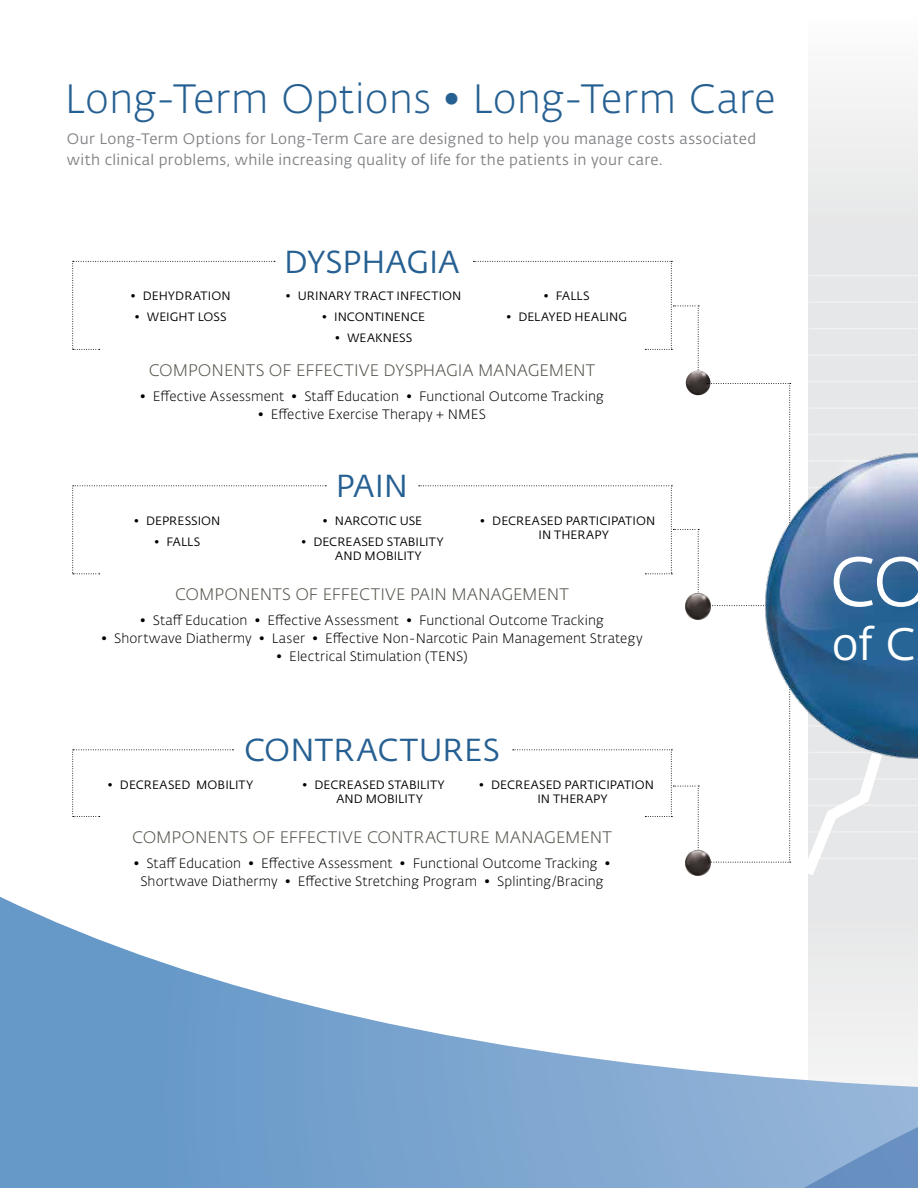
<style>
.page{position:relative;width:918px;height:1188px;background:#fff}
.page>*{position:absolute;margin:0;border:0;box-sizing:border-box;transform-origin:0 0}
.t1{font:69px "Fedra Sans Alt Pro";color:#fff}
.t2{font:45px "Fedra Sans Alt Pro";color:#fff}
.t3{font:300 40.5px "Fedra Sans Alt Pro";letter-spacing:.01em;color:#266092}
.t4{font:31.5px "Fedra Sans Alt Pro";color:#266092}
.t5{font:300 16.5px "Fedra Sans Alt Std";color:#54534a}
.t6{font:15px/21px "Fedra Sans Alt Pro";letter-spacing:.025em;color:#808285}
.t7{font:300 13.5px/18px "Fedra Sans Alt Std";letter-spacing:.01em;color:#000;text-align:center}
.t8{font:12px/14.4px "Fedra Sans Alt Std";letter-spacing:.005em;color:#000}
.s1{font-family:"Fedra Sans Alt Std"}
</style>
<div class="page">
<div style="left:809px;top:886px;width:109px;height:302px;background:#e6e7e8"></div>
<svg style="left:0;top:897px;width:809px;height:291px"></svg>
<svg style="left:76px;top:901px;width:842px;height:287px"></svg>
<svg style="left:711px;top:763px;width:80px;height:100px"></svg>
<div style="left:809px;top:0;width:109px;height:248px;background:linear-gradient(to bottom,#fefefe,#e4e5e6)"></div>
<svg style="left:808px;top:252px;width:110px;height:635px;background:#e7e8e9"></svg>
<svg style="left:72px;top:485px;width:254px;height:89px"></svg>
<svg style="left:72px;top:749px;width:161px;height:68px"></svg>
<svg style="left:513px;top:749px;width:186px;height:101px"></svg>
<img style="left:686px;top:850px;width:25px;height:26px">
<svg style="left:72px;top:261px;width:203px;height:89px"></svg>
<img style="left:686px;top:607px;width:25px;height:12px">
<svg style="left:419px;top:261px;width:372px;height:346px"></svg>
<img style="left:762px;top:451px;width:156px;height:311px">
<h3 class="t3" style="left:65px;top:71px;width:713px">Long-Term Options • Long-Term Care</h3>
<p class="t6" style="left:67px;top:128px;width:691px">Our Long-Term Options for Long-Term Care are designed to help you manage costs associated with clinical problems, while increasing quality of life for the patients in your care.</p>
<p class="t8" style="left:131px;top:289px;width:101px">• DEHYDRATION</p>
<p class="t8" style="left:135px;top:310px;width:93px">• WEIGHT LOSS</p>
<h3 class="t4" style="left:284px;top:240px;width:177px">DYSPHAGIA</h3>
<p class="t8" style="left:286px;top:289px;width:177px">• URINARY TRACT INFECTION</p>
<p class="t8" style="left:322px;top:310px;width:104px">• INCONTINENCE</p>
<p class="t8" style="left:335px;top:331px;width:79px">• WEAKNESS</p>
<p class="t8" style="left:544px;top:289px;width:47px">• FALLS</p>
<p class="t8" style="left:506px;top:310px;width:122px">• DELAYED HEALING</p>
<p class="t5" style="left:149px;top:360px;width:448px">COMPONENTS OF EFFECTIVE DYSPHAGIA MANAGEMENT</p>
<p class="t7" style="left:140px;top:387px;width:465px">• Effective Assessment • Staff Education • Functional Outcome Tracking</p>
<p class="t7" style="left:258px;top:405px;width:229px">• Effective Exercise Therapy + NMES</p>
<p class="t8" style="left:134px;top:513px;width:88px">• DEPRESSION</p>
<p class="t8" style="left:154px;top:534px;width:47px">• FALLS</p>
<h3 class="t4" style="left:336px;top:464px;width:74px">PAIN</h3>
<p class="t8" style="left:323px;top:513px;width:101px">• NARCOTIC USE</p>
<p class="t8" style="left:335px;top:534px;width:110px;text-indent:-34px">• DECREASED STABILITY<br>AND MOBILITY</p>
<p class="t8" style="left:539px;top:513px;width:118px;text-indent:-58px">• DECREASED PARTICIPATION<br>IN THERAPY</p>
<p class="t5" style="left:175px;top:585px;width:395px">COMPONENTS OF EFFECTIVE PAIN MANAGEMENT</p>
<p class="t7" style="left:140px;top:612px;width:465px">• Staff Education • Effective Assessment • Functional Outcome Tracking</p>
<p class="t7" style="left:101px;top:630px;width:543px">• Shortwave Diathermy • Laser • Effective Non-Narcotic Pain Management Strategy</p>
<p class="t7" style="left:276px;top:648px;width:193px">• Electrical Stimulation (TENS)</p>
<h3 class="t4" style="left:244px;top:728px;width:257px">CONTRACTURES</h3>
<p class="t8" style="left:108px;top:777px;width:147px">• DECREASED MOBILITY</p>
<p class="t8" style="left:336px;top:777px;width:110px;text-indent:-34px">• DECREASED STABILITY<br>AND MOBILITY</p>
<p class="t8" style="left:537px;top:777px;width:118px;text-indent:-58px">• DECREASED PARTICIPATION<br>IN THERAPY</p>
<p class="t5" style="left:132px;top:827px;width:481px">COMPONENTS OF EFFECTIVE CONTRACTURE MANAGEMENT</p>
<p class="t7" style="left:134px;top:854px;width:478px">• Staff Education • Effective Assessment • Functional Outcome Tracking •<br>Shortwave Diathermy • Effective Stretching Program • Splinting/Bracing</p>
<h1 class="t1" style="left:830px;top:534px;width:102px">CO</h1>
<h2 class="t2" style="left:832px;top:613px;width:86px">of <span class="s1">C</span></h2>
</div>
